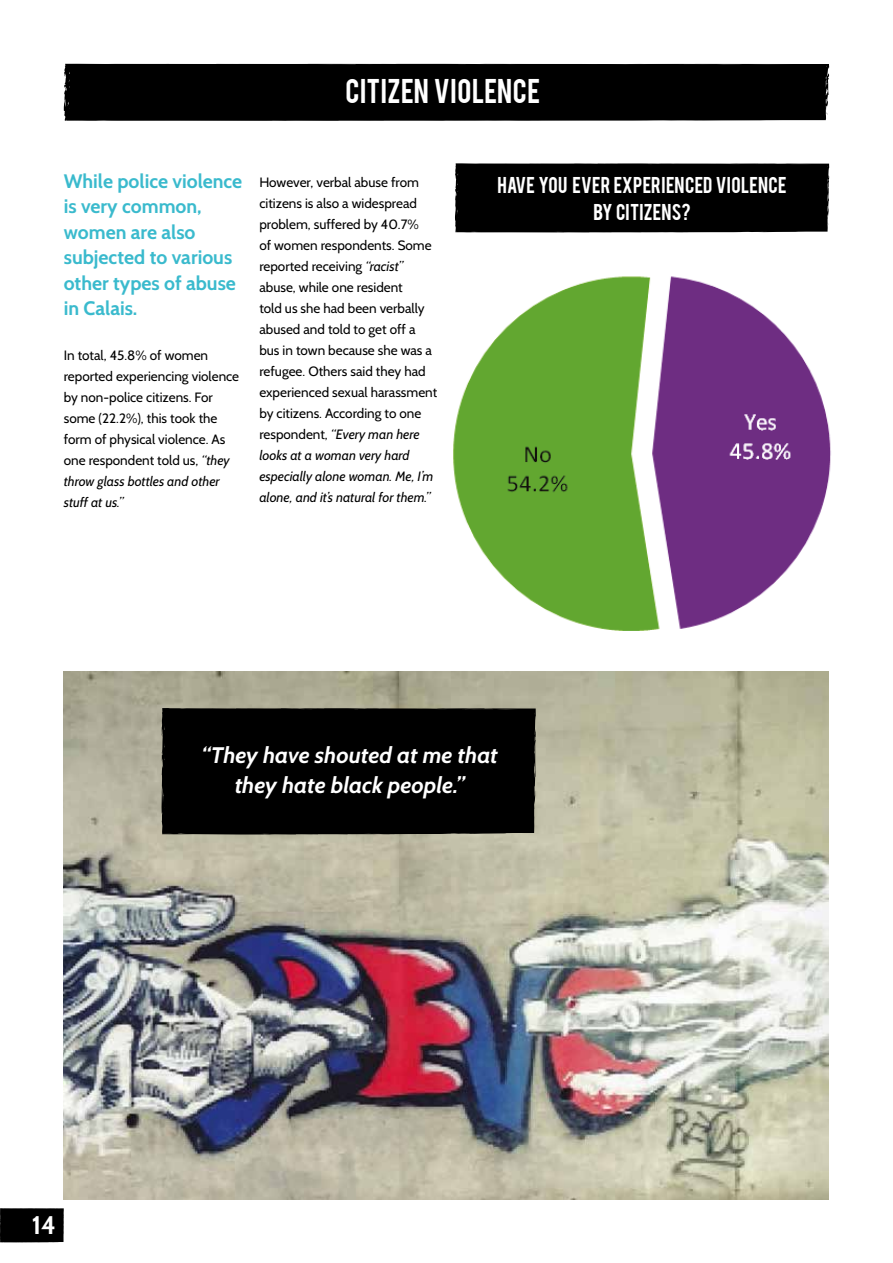
<style>
.page{position:relative;width:893px;height:1263px;background:#fff}
.page>*{position:absolute;margin:0;border:0;box-sizing:border-box;transform-origin:0 0}
.t1{font:27px "Bebas";letter-spacing:.015em;color:#fff}
.t2{font:700 25.5px "Cabin";color:#fff}
.t3{font:italic 700 22.5px/30px "Cabin";color:#fff;text-align:center}
.t4{font:700 19.5px/25.5px "Cabin";color:#3abacd}
.t5{font:18px/27px "Bebas";letter-spacing:.015em;color:#fff;text-align:center}
.t6{font:13.5px/21px "Cabin";color:#000}
.s1{font-style:italic}
</style>
<div class="page">
<img style="left:64px;top:672px;width:764px;height:527px">
<svg style="left:0;top:1208px;width:64px;height:35px;background:#090909"></svg>
<div style="left:161px;top:708px;width:375px;height:127px;background:#000"></div>
<img style="left:453px;top:276px;width:378px;height:355px">
<div style="left:455px;top:163px;width:374px;height:70px;background:#000"></div>
<div style="left:63px;top:64px;width:767px;height:57px;background:#000"></div>
<h1 class="t1" style="left:346px;top:71px;width:196px">CITIZEN VIOLENCE</h1>
<h3 class="t4" style="left:64px;top:168px;width:180px">While police violence is very common, women are also subjected to various other types of abuse in Calais.</h3>
<h3 class="t5" style="left:497px;top:170px;width:291px">HAVE YOU EVER EXPERIENCED VIOLENCE<br>BY CITIZENS?</h3>
<p class="t6" style="left:259px;top:172px;width:179px">However, verbal abuse from citizens is also a widespread problem, suffered by 40.7%<br>of women respondents. Some reported receiving <span class="s1">“racist” </span>abuse, while one resident<br>told us she had been verbally abused and told to get off a bus in town because she was a refugee. Others said they had experienced sexual harassment by citizens. According to one respondent, <span class="s1">“Every man here looks at a woman very hard especially alone woman. Me, I’m alone, and it’s natural for them.”</span></p>
<p class="t6" style="left:64px;top:345px;width:177px">In total, 45.8% of women reported experiencing violence by non-police citizens. For some (22.2%), this took the form of physical violence. As one respondent told us, <span class="s1">“they throw glass bottles and other stuff at us.”</span></p>
<h3 class="t3" style="left:202px;top:740px;width:298px">“They have shouted at me that they hate black people.”</h3>
<h2 class="t2" style="left:32px;top:1209px;width:26px">14</h2>
</div>
